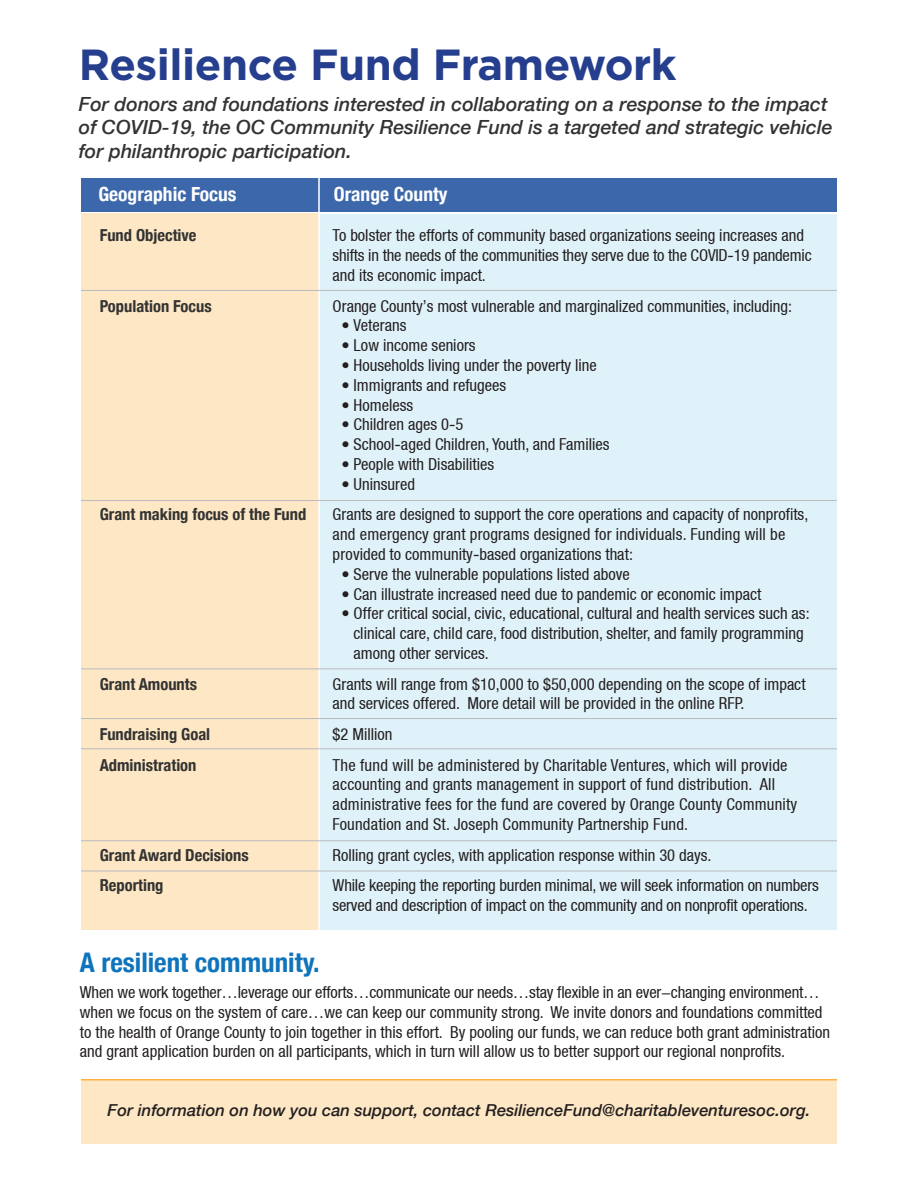
<style>
.page{position:relative;width:918px;height:1188px;background:#fff}
.page>*{position:absolute;margin:0;border:0;box-sizing:border-box;transform-origin:0 0}
.t1{font:700 43.5px "Gotham";letter-spacing:-.01em;color:#253f8e}
.t2{font:700 condensed 27px "Helvetica Neue";color:#1074bc}
.t3{font:italic 500 19.5px/23.4px "Helvetica Neue";color:#323332}
.t4{font:700 condensed 19.5px "Helvetica Neue";color:#fff}
.t5{font:condensed 16.5px/19.8px "Helvetica Neue LT";color:#231f20}
.t6{font:700 condensed 16.5px/30.6px "Helvetica Neue";color:#323332}
.t7{font:italic 500 16.5px "Helvetica Neue";color:#231f20}
.s1{font-family:"Helvetica Neue";font-stretch:normal}
</style>
<div class="page">
<div style="left:319px;top:214px;width:518px;height:716px;background:#e0f2f9"></div>
<div style="left:81px;top:214px;width:238px;height:716px;background:#fee7c5"></div>
<div style="left:81px;top:178px;width:756px;height:34px;background:#3c67ab"></div>
<hr style="left:318px;top:171px;width:2px;height:762px;background:#fff">
<div style="left:81px;top:1079px;width:756px;height:65px;background:#fee7c5"></div>
<hr style="left:81px;top:1079px;width:756px;height:1px;background:#fbb03f">
<hr style="left:81px;top:290px;width:756px;height:1px;background:#bcbdc0">
<hr style="left:81px;top:500px;width:756px;height:1px;background:#bcbdc0">
<hr style="left:81px;top:668px;width:756px;height:1px;background:#bcbdc0">
<hr style="left:81px;top:718px;width:756px;height:1px;background:#bcbdc0">
<hr style="left:81px;top:748px;width:756px;height:1px;background:#bcbdc0">
<hr style="left:81px;top:840px;width:756px;height:1px;background:#bcbdc0">
<hr style="left:81px;top:870px;width:756px;height:2px;background:#bcbdc0">
<h1 class="t1" style="left:79px;top:40px;width:599px">Resilience Fund Framework</h1>
<p class="t3" style="left:79px;top:91px;width:755px">For donors and foundations interested in collaborating on a response to the impact of COVID-19, the OC Community Resilience Fund is a targeted and strategic vehicle for philanthropic participation.</p>
<p class="t4" style="left:98px;top:178px;width:140px">Geographic Focus</p>
<p class="t4" style="left:334px;top:178px;width:115px">Orange County</p>
<p class="t6" style="left:100px;top:218px;width:98px">Fund Objective</p>
<p class="t6" style="left:100px;top:289px;width:114px">Population Focus</p>
<p class="t6" style="left:100px;top:498px;width:208px">Grant making focus of the Fund</p>
<p class="t6" style="left:100px;top:668px;width:99px">Grant Amounts</p>
<p class="t6" style="left:100px;top:718px;width:112px">Fundraising Goal<br>Administration</p>
<p class="t6" style="left:100px;top:838px;width:151px">Grant Award Decisions<br>Reporting</p>
<p class="t5" style="left:333px;top:226px;width:481px">To bolster the efforts of community based organizations seeing increases and shifts in the needs of the communities they serve due to the COVID<span class="s1">-</span>19 pandemic and its economic impact.</p>
<p class="t5" style="left:333px;top:296px;width:461px">Orange County’s most vulnerable and marginalized communities, including:</p>
<p class="t5" style="left:342px;top:316px;width:66px">• Veterans</p>
<p class="t5" style="left:342px;top:335px;width:135px">• Low income seniors</p>
<p class="t5" style="left:342px;top:355px;width:257px">• Households living under the poverty line</p>
<p class="t5" style="left:342px;top:375px;width:166px">• Immigrants and refugees</p>
<p class="t5" style="left:342px;top:395px;width:73px">• Homeless</p>
<p class="t5" style="left:342px;top:415px;width:123px">• Children ages 0<span class="s1">-</span>5</p>
<p class="t5" style="left:342px;top:434px;width:270px">• School<span class="s1">-</span>aged Children, Youth, and Families</p>
<p class="t5" style="left:342px;top:454px;width:154px">• People with Disabilities</p>
<p class="t5" style="left:333px;top:469px;width:477px;line-height:30.6px;text-indent:9px">• Uninsured<br>Grants are designed to support the core operations and capacity of nonprofits,</p>
<p class="t5" style="left:333px;top:524px;width:454px">and emergency grant programs designed for individuals. Funding will be provided to community<span class="s1">-</span>based organizations that:</p>
<p class="t5" style="left:342px;top:564px;width:290px">• Serve the vulnerable populations listed above</p>
<p class="t5" style="left:342px;top:584px;width:421px">• Can illustrate increased need due to pandemic or economic impact</p>
<p class="t5" style="left:354px;top:604px;width:458px;text-indent:-12px">• Offer critical social, civic, educational, cultural and health services such as: clinical care, child care, food distribution, shelter, and family programming among other services.</p>
<p class="t5" style="left:333px;top:674px;width:475px">Grants will range from $10,000 to $50,000 depending on the scope of impact and services offered. More detail will be provided in the online RFP.</p>
<p class="t5" style="left:333px;top:719px;width:456px;line-height:30.6px">$2 Million<br>The fund will be administered by Charitable Ventures, which will provide</p>
<p class="t5" style="left:333px;top:775px;width:466px">accounting and grants management in support of fund distribution. All administrative fees for the fund are covered by Orange County Community<br>Foundation and St. Joseph Community Partnership Fund.</p>
<p class="t5" style="left:333px;top:839px;width:488px;line-height:30.6px">Rolling grant cycles, with application response within 30 days.<br>While keeping the reporting burden minimal, we will seek information on numbers</p>
<p class="t5" style="left:333px;top:895px;width:477px">served and description of impact on the community and on nonprofit operations.</p>
<h2 class="t2" style="left:80px;top:940px;width:241px">A resilient community.</h2>
<p class="t5" style="left:80px;top:982px;width:752px">When we work together…leverage our efforts…communicate our needs…stay flexible in an ever-changing environment… when we focus on the system of care…we can keep our community strong. We invite donors and foundations committed to the health of Orange County to join together in this effort. By pooling our funds, we can reduce both grant administration and grant application burden on all participants, which in turn will allow us to better support our regional nonprofits.</p>
<p class="t7" style="left:108px;top:1096px;width:704px">For information on how you can support, contact ResilienceFund@charitableventuresoc.org.</p>
</div>
